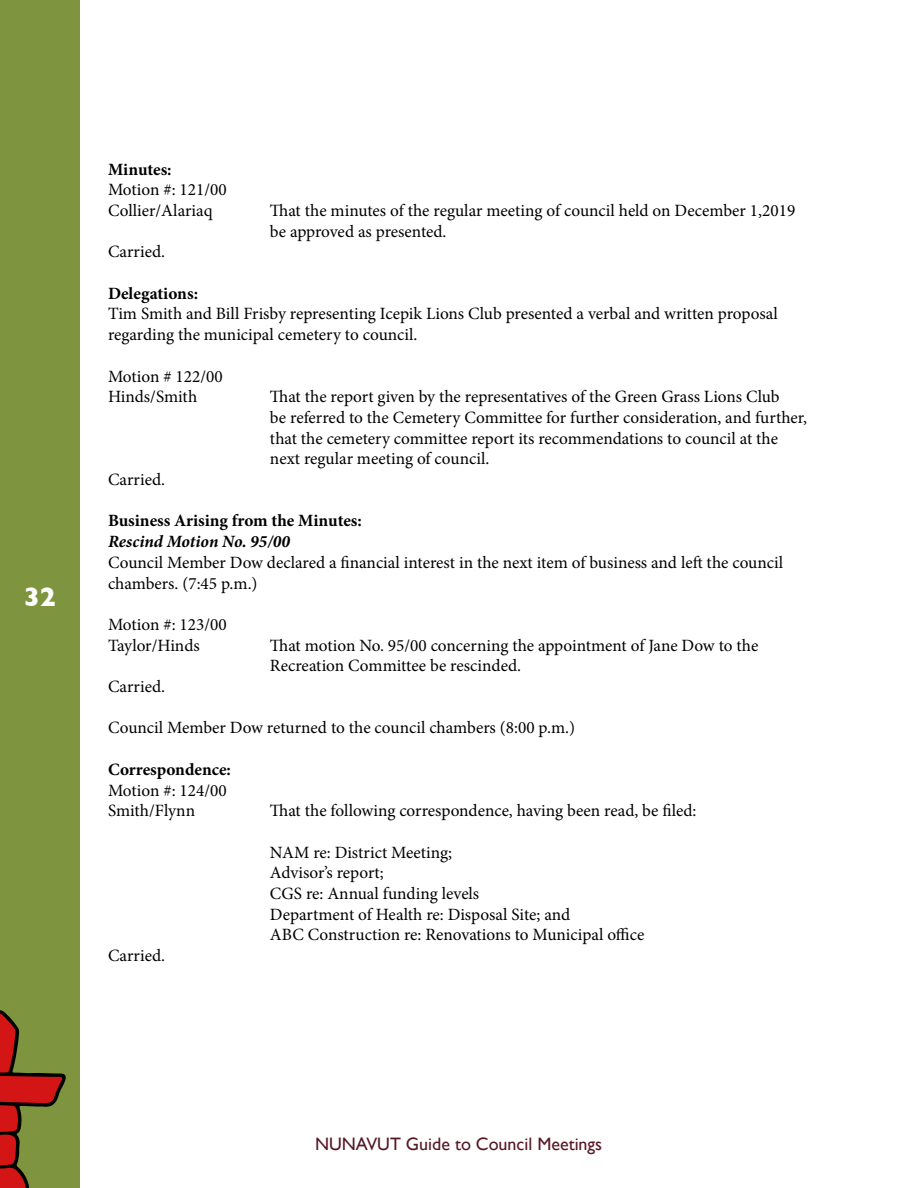
<style>
.page{position:relative;width:918px;height:1188px;background:#fff}
.page>*{position:absolute;margin:0;border:0;box-sizing:border-box;transform-origin:0 0}
.t1{font:700 27px "Gill Sans";color:#fff}
.t2{font:18px "Gill Sans";color:#571726}
.t3{font:17.25px/20.7px "Minion Pro";color:#000}
.t4{font:700 17.25px "Minion Pro";color:#000}
.t5{font:italic 700 17.25px "Minion Pro";color:#000}
</style>
<div class="page">
<div style="left:0;top:0;width:80px;height:1188px;background:#7e943f"></div>
<svg style="left:0;top:1010px;width:66px;height:178px"></svg>
<h1 class="t1" style="left:24px;top:576px;width:34px">32</h1>
<p class="t4" style="left:108px;top:157px;width:65px">Minutes:</p>
<p class="t3" style="left:108px;top:179px;width:120px">Motion #: 121/00<br>Collier/Alariaq</p>
<p class="t3" style="left:270px;top:200px;width:527px">That the minutes of the regular meeting of council held on December 1,2019 be approved as presented.</p>
<p class="t3" style="left:108px;top:242px;width:59px">Carried.</p>
<p class="t4" style="left:108px;top:281px;width:92px">Delegations:</p>
<p class="t3" style="left:108px;top:304px;width:671px">Tim Smith and Bill Frisby representing Icepik Lions Club presented a verbal and written proposal regarding the municipal cemetery to council.</p>
<p class="t3" style="left:108px;top:366px;width:116px">Motion # 122/00<br>Hinds/Smith</p>
<p class="t3" style="left:270px;top:386px;width:539px">That the report given by the representatives of the Green Grass Lions Club<br>be referred to the Cemetery Committee for further consideration, and further, that the cemetery committee report its recommendations to council at the next regular meeting of council.</p>
<p class="t3" style="left:108px;top:469px;width:59px">Carried.</p>
<p class="t4" style="left:108px;top:509px;width:255px">Business Arising from the Minutes:</p>
<p class="t5" style="left:108px;top:529px;width:183px">Rescind Motion No. 95/00</p>
<p class="t3" style="left:108px;top:552px;width:677px">Council Member Dow declared a financial interest in the next item of business and left the council chambers. (7:45 p.m.)</p>
<p class="t3" style="left:108px;top:614px;width:120px">Motion #: 123/00<br>Taylor/Hinds</p>
<p class="t3" style="left:270px;top:635px;width:490px">That motion No. 95/00 concerning the appointment of Jane Dow to the<br>Recreation Committee be rescinded.</p>
<p class="t3" style="left:108px;top:676px;width:59px">Carried.</p>
<p class="t3" style="left:108px;top:718px;width:469px">Council Member Dow returned to the council chambers (8:00 p.m.)</p>
<p class="t4" style="left:108px;top:757px;width:125px">Correspondence:</p>
<p class="t3" style="left:108px;top:780px;width:120px">Motion #: 124/00<br>Smith/Flynn</p>
<p class="t3" style="left:270px;top:800px;width:428px">That the following correspondence, having been read, be filed:</p>
<p class="t3" style="left:270px;top:842px;width:376px">NAM re: District Meeting;<br>Advisor’s report;<br>CGS re: Annual funding levels<br>Department of Health re: Disposal Site; and<br>ABC Construction re: Renovations to Municipal office</p>
<p class="t3" style="left:108px;top:945px;width:59px">Carried.</p>
<p class="t2" style="left:315px;top:1133px;width:289px">NUNAVUT Guide to Council Meetings</p>
</div>
